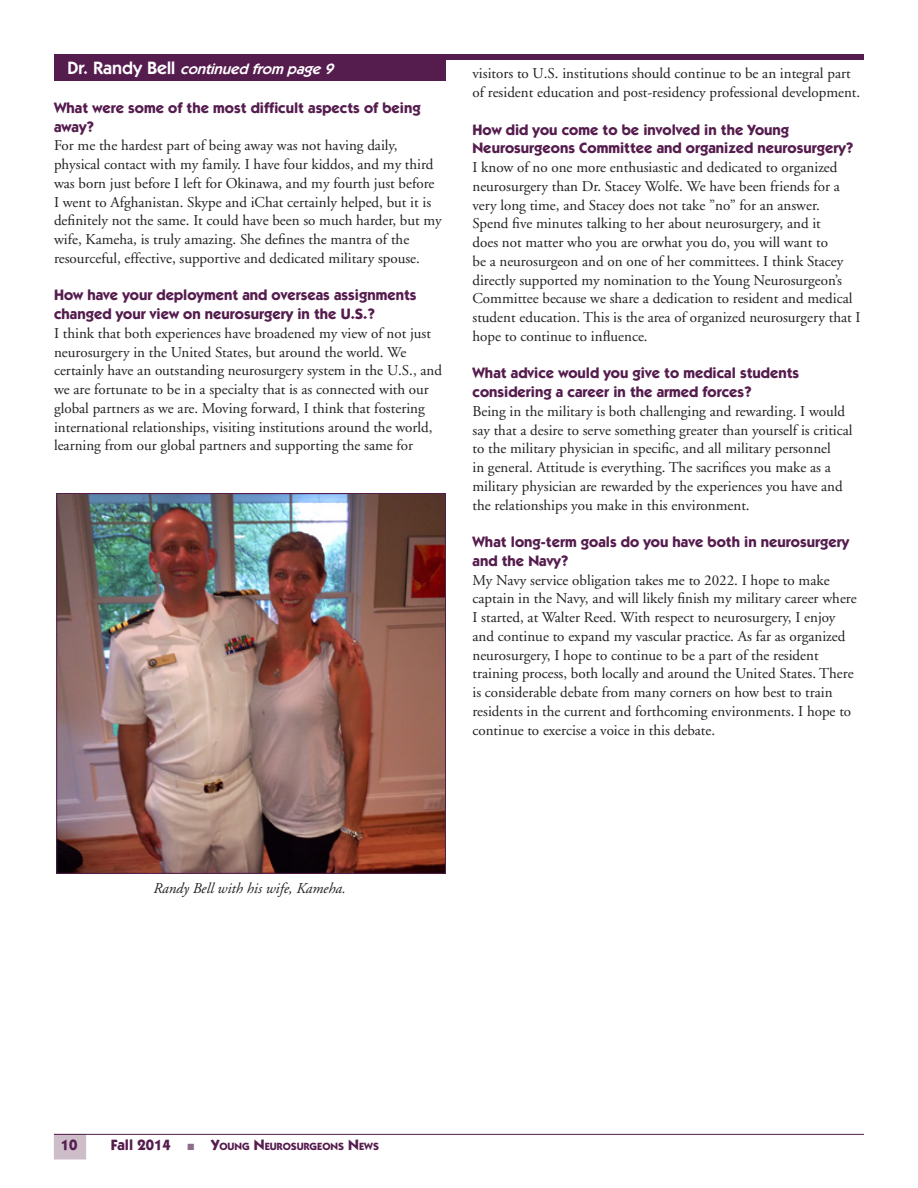
<style>
.page{position:relative;width:918px;height:1188px;background:#fff}
.page>*{position:absolute;margin:0;border:0;box-sizing:border-box;transform-origin:0 0}
.t1{font:15px/18.8px "Adobe Garamond";color:#231f20}
.heading_in_article{font:700 15px/18.8px "Itc Kabel";color:#551c4e}
.continued_from{font:italic 600 15px "Itc Kabel";color:#fff}
.t2{font:italic 15px "Adobe Garamond";color:#231f20}
.t3{font:700 10.5px "Itc Kabel";color:#551c4e}
.s1{font-style:normal;font-size:18px}
.s2{font-size:15px}
.s3{color:#8d6e86}
</style>
<div class="page">
<div style="left:54px;top:1134px;width:32px;height:25px;background:#ccbdc9"></div>
<hr style="left:54px;top:1134px;width:810px;height:1px;background:#551c4e">
<div style="left:54px;top:54px;width:810px;height:6px;background:#551c4e"></div>
<img style="left:58px;top:495px;width:386px;height:377px">
<div style="left:56px;top:493px;width:390px;height:381px;border:1px solid #551c4e"></div>
<div style="left:54px;top:54px;width:392px;height:27px;background:#551c4e"></div>
<p class="continued_from" style="left:68px;top:60px;width:271px"><span class="s1">D r. R a n d y B e l l</span> continued from page9</p>
<p class="heading_in_article" style="left:54px;top:98px;width:368px">What were some of the most difficult aspects of being away?</p>
<p class="t1" style="left:54px;top:137px;width:389px">For me the hardest part of being away was not having daily, physical contact with my family. I have four kiddos, and my third was born just before I left for Okinawa, and my fourth just before I went to Afghanistan. Skype and iChat certainly helped, but it is definitely not the same. It could have been so much harder, but my wife, Kameha, is truly amazing. She defines the mantra of the resourceful, effective, supportive and dedicated military spouse.</p>
<p class="heading_in_article" style="left:54px;top:286px;width:364px">How have your deployment and overseas assignments changed your view on neurosurgery in the U.S.?</p>
<p class="t1" style="left:54px;top:324px;width:390px">I think that both experiences have broadened my view of not just neurosurgery in the United States, but around the world. We certainly have an outstanding neurosurgery system in the U.S., and we are fortunate to be in a specialty that is as connected with our global partners as we are. Moving forward, I think that fostering international relationships, visiting institutions around the world, learning from our global partners and supporting the same for</p>
<p class="t1" style="left:472px;top:65px;width:389px">visitors to U.S. institutions should continue to be an integral part of resident education and post-residency professional development.</p>
<p class="heading_in_article" style="left:472px;top:120px;width:382px">How did you come to be involved in the Young<br>Neurosurgeons Committee and organized neurosurgery?</p>
<p class="t1" style="left:472px;top:158px;width:390px">I know of no one more enthusiastic and dedicated to organized neurosurgery than Dr. Stacey Wolfe. We have been friends for a very long time, and Stacey does not take ”no” for an answer.<br>Spend five minutes talking to her about neurosurgery, and it<br>does not matter who you are orwhat you do, you will want to<br>be a neurosurgeon and on one of her committees. I think Stacey directly supported my nomination to the Young Neurosurgeon’s Committee because we share a dedication to resident and medical student education. This is the area of organized neurosurgery that I hope to continue to influence.</p>
<p class="heading_in_article" style="left:472px;top:364px;width:328px">What advice would you give to medical students considering a career in the armed forces?</p>
<p class="t1" style="left:472px;top:402px;width:382px">Being in the military is both challenging and rewarding. I would say that a desire to serve something greater than yourself is critical to the military physician in specific, and all military personnel<br>in general. Attitude is everything. The sacrifices you make as a military physician are rewarded by the experiences you have and the relationships you make in this environment.</p>
<p class="heading_in_article" style="left:472px;top:532px;width:378px">What long-term goals do you have both in neurosurgery and the Navy?</p>
<p class="t1" style="left:472px;top:571px;width:386px">My Navy service obligation takes me to 2022. I hope to make captain in the Navy, and will likely finish my military career where I started, at Walter Reed. With respect to neurosurgery, I enjoy and continue to expand my vascular practice. As far as organized neurosurgery, I hope to continue to be a part of the resident training process, both locally and around the United States. There is considerable debate from many corners on how best to train residents in the current and forthcoming environments. I hope to continue to exercise a voice in this debate.</p>
<p class="t2" style="left:153px;top:880px;width:194px">Randy Bell with his wife, Kameha.</p>
<p class="heading_in_article" style="left:61px;top:1136px;width:18px">10</p>
<p class="t3" style="left:111px;top:1141px;width:270px"><span class="s2">Fall 2014</span> <span class="s3">■</span> <span class="s2">Y</span>OUNG <span class="s2">N</span>EUROSURGEONS <span class="s2">N</span>EWS</p>
</div>
